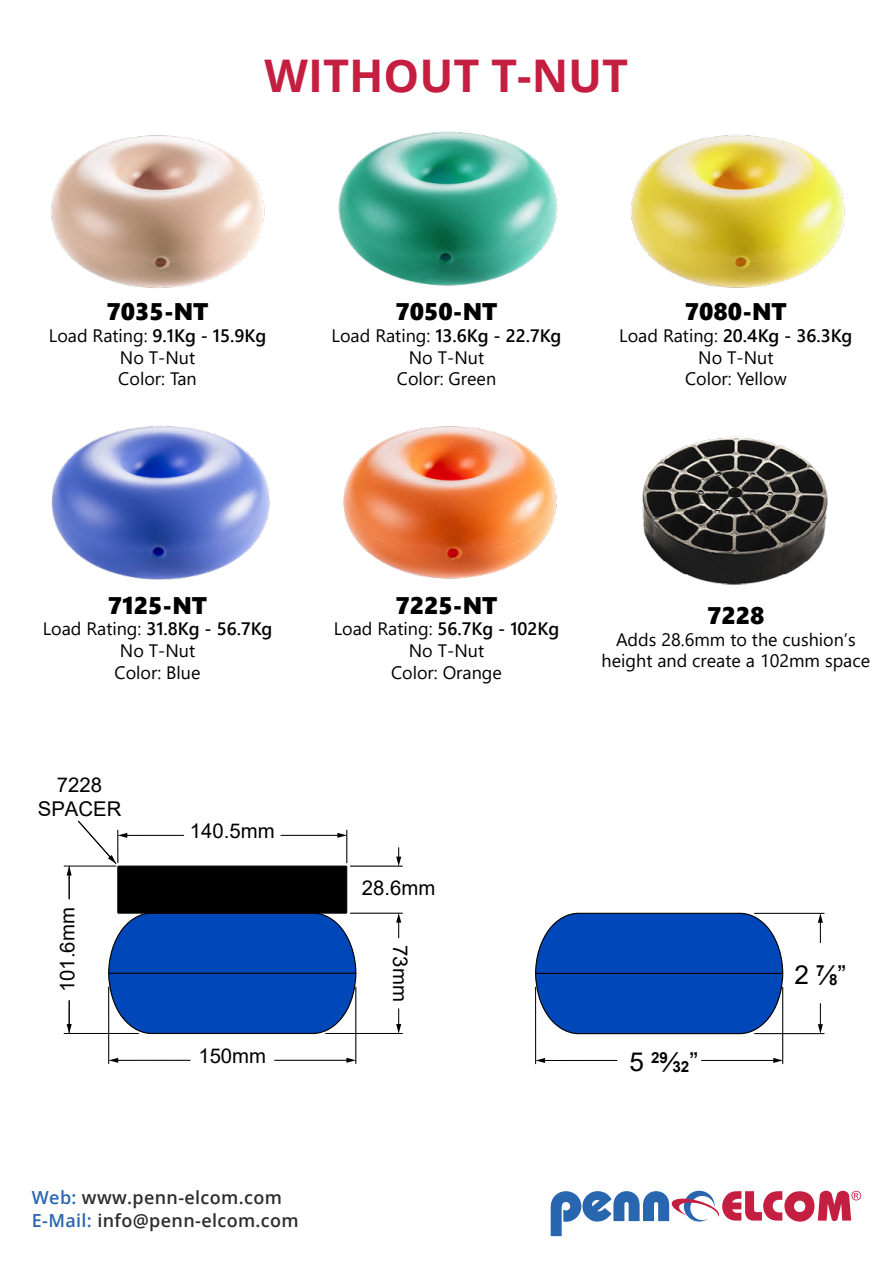
<style>
.page{position:relative;width:893px;height:1263px;background:#fff}
.page>*{position:absolute;margin:0;border:0;box-sizing:border-box;transform-origin:0 0}
.t1{font:700 45px "Open Sans";color:#c41f40}
.t2{font:26.1px "Arial";color:#000}
.t3{font:24px "Segoe UI Black";color:#000}
.t4{font:20.4px/24.5px "Arial";color:#000;text-align:center}
.t5{font:18px/21.6px "Segoe UI";color:#000;text-align:center}
.t6{font:600 18px/22.6px "Open Sans";letter-spacing:.02em;color:#302b2d}
.t7{font:700 15.3px "Arial";color:#000}
.s1{font-weight:600}
.s2{font-weight:400;font-size:26.1px}
.s3{font-weight:700;font-size:15.3px}
.s4{color:#2966b0}
</style>
<div class="page">
<svg style="left:551px;top:1191px;width:310px;height:45px"></svg>
<img style="left:51px;top:135px;width:214px;height:153px">
<img style="left:338px;top:131px;width:220px;height:155px">
<img style="left:630px;top:135px;width:215px;height:153px">
<hr style="left:543px;top:1060px;width:74px;height:1px;background:#000">
<svg style="left:536px;top:1058px;width:9px;height:5px"></svg>
<hr style="left:701px;top:1060px;width:74px;height:1px;background:#000">
<svg style="left:773px;top:1058px;width:9px;height:5px"></svg>
<hr style="left:535px;top:987px;width:1px;height:77px;background:#000">
<hr style="left:782px;top:987px;width:1px;height:77px;background:#000">
<svg style="left:818px;top:1003px;width:5px;height:30px"></svg>
<svg style="left:818px;top:914px;width:5px;height:29px"></svg>
<hr style="left:754px;top:1033px;width:70px;height:1px;background:#000">
<hr style="left:754px;top:913px;width:70px;height:1px;background:#000">
<svg style="left:535px;top:912px;width:249px;height:123px;background:#1555b9"></svg>
<hr style="left:536px;top:973px;width:247px;height:1px;background:#000">
<hr style="left:116px;top:1060px;width:74px;height:1px;background:#000">
<svg style="left:109px;top:1058px;width:9px;height:5px"></svg>
<hr style="left:274px;top:1060px;width:74px;height:1px;background:#000">
<svg style="left:346px;top:1058px;width:9px;height:5px"></svg>
<hr style="left:108px;top:987px;width:1px;height:76px;background:#000">
<hr style="left:355px;top:987px;width:1px;height:76px;background:#000">
<svg style="left:396px;top:1009px;width:5px;height:24px"></svg>
<svg style="left:396px;top:914px;width:5px;height:24px"></svg>
<hr style="left:326px;top:1033px;width:76px;height:1px;background:#000">
<hr style="left:350px;top:913px;width:52px;height:1px;background:#000">
<svg style="left:396px;top:848px;width:5px;height:18px"></svg>
<hr style="left:350px;top:866px;width:52px;height:1px;background:#000">
<svg style="left:108px;top:912px;width:249px;height:123px;background:#1453b8"></svg>
<hr style="left:109px;top:973px;width:247px;height:1px;background:#000">
<div style="left:118px;top:866px;width:229px;height:47px;background:#000"></div>
<div style="left:118px;top:866px;width:229px;height:47px;border:1px solid #000"></div>
<svg style="left:67px;top:1000px;width:5px;height:33px"></svg>
<hr style="left:64px;top:1033px;width:74px;height:1px;background:#000">
<hr style="left:64px;top:866px;width:52px;height:1px;background:#000">
<hr style="left:126px;top:835px;width:58px;height:1px;background:#000">
<svg style="left:67px;top:820px;width:60px;height:79px"></svg>
<hr style="left:281px;top:835px;width:58px;height:1px;background:#000">
<svg style="left:337px;top:833px;width:9px;height:5px"></svg>
<hr style="left:117px;top:830px;width:1px;height:33px;background:#000">
<hr style="left:346px;top:830px;width:1px;height:33px;background:#000">
<img style="left:343px;top:426px;width:214px;height:153px">
<img style="left:51px;top:425px;width:219px;height:155px">
<img style="left:642px;top:436px;width:186px;height:149px">
<h1 class="t1" style="left:265px;top:44px;width:365px">WITHOUT T-NUT</h1>
<h3 class="t3" style="left:107px;top:294px;width:104px">7035-NT</h3>
<p class="t5" style="left:49px;top:323px;width:219px">Load Rating: <span class="s1">9.1Kg - 15.9Kg<br></span>No T-Nut<br>Color: Tan</p>
<h3 class="t3" style="left:395px;top:294px;width:104px">7050-NT</h3>
<p class="t5" style="left:332px;top:323px;width:231px">Load Rating: <span class="s1">13.6Kg - 22.7Kg<br></span>No T-Nut<br>Color: Green</p>
<h3 class="t3" style="left:685px;top:294px;width:104px">7080-NT</h3>
<p class="t5" style="left:619px;top:323px;width:235px">Load Rating: <span class="s1">20.4Kg - 36.3Kg<br></span>No T-Nut<br>Color: Yellow</p>
<h3 class="t3" style="left:108px;top:588px;width:101px">7125-NT</h3>
<p class="t5" style="left:43px;top:617px;width:231px">Load Rating: <span class="s1">31.8Kg - 56.7Kg<br></span>No T-Nut<br>Color: Blue</p>
<p class="t4" style="left:38px;top:772px;width:85px">7228<br>SPACER</p>
<p class="t4" style="left:55px;top:992px;width:86px;rotate:-90deg">101.6mm</p>
<p class="t4" style="left:190px;top:818px;width:86px">140.5mm</p>
<p class="t4" style="left:198px;top:1043px;width:69px">150mm</p>
<h3 class="t3" style="left:395px;top:588px;width:104px">7225-NT</h3>
<p class="t5" style="left:334px;top:617px;width:227px">Load Rating: <span class="s1">56.7Kg - 102Kg<br></span>No T-Nut<br>Color: Orange</p>
<h3 class="t3" style="left:707px;top:598px;width:59px">7228</h3>
<p class="t5" style="left:602px;top:627px;width:270px">Adds 28.6mm to the cushion’s height and create a 102mm space</p>
<p class="t4" style="left:362px;top:875px;width:75px">28.6mm</p>
<p class="t4" style="left:413px;top:945px;width:58px;rotate:90deg">73mm</p>
<p class="t7" style="left:629px;top:1051px;width:70px"><span class="s2">5</span> 29<span class="s2">⁄</span>32<span class="s2">”</span></p>
<h2 class="t2" style="left:794px;top:957px;width:53px">2 <sup>7</sup>⁄<span class="s3">8</span>”</h2>
<p class="t6" style="left:32px;top:1186px;width:268px"><span class="s4">Web:</span> www.penn-elcom.com<br><span class="s4">E-Mail:</span> info@penn-elcom.com</p>
</div>
